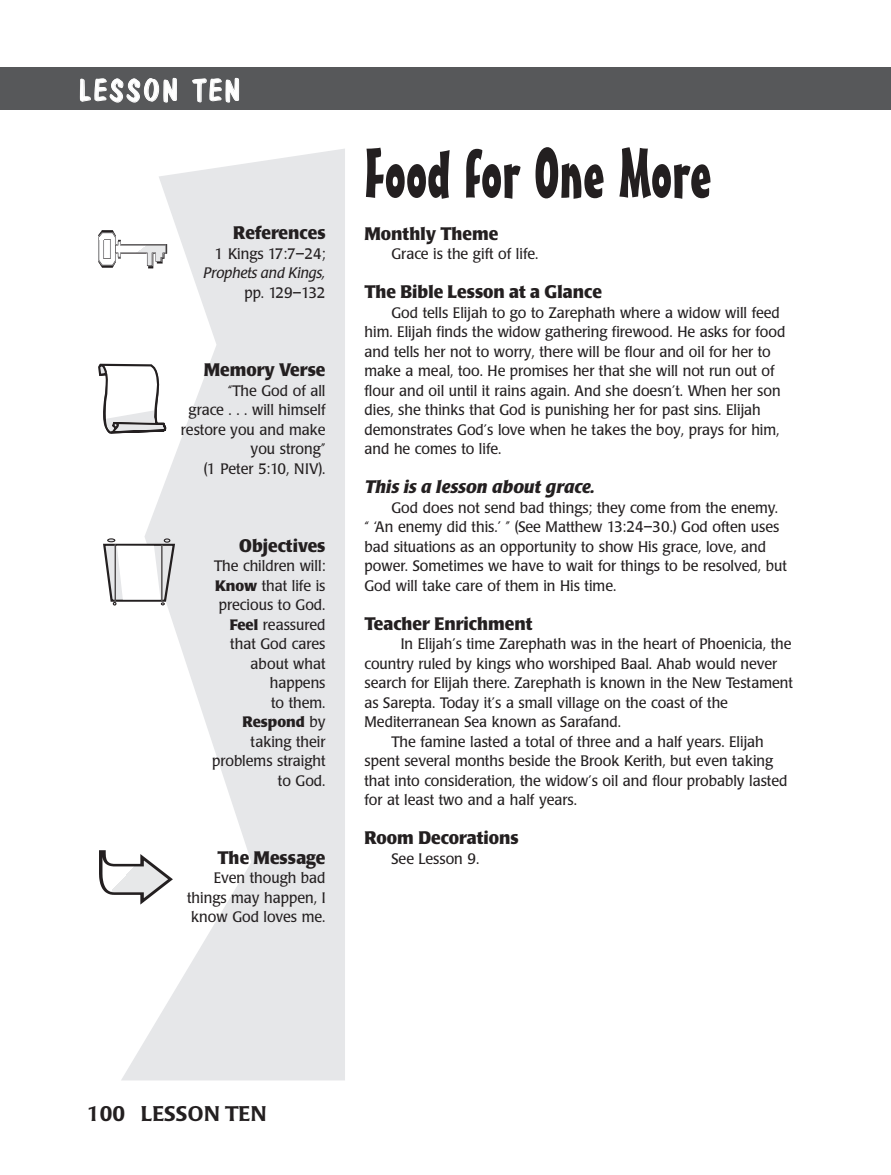
<style>
.page{position:relative;width:891px;height:1175px;background:#fff}
.page>*{position:absolute;margin:0;border:0;box-sizing:border-box;transform-origin:0 0}
.t1{font:69px "Mister Earl BT";color:#231f20}
.t2{font:30px "Dom Casual D";letter-spacing:.095em;color:#fff}
.t3{font:500 21px "Poppl Laudatio";color:#231f20}
.t4{font:700 18px "Poppl Laudatio";color:#231f20;scale:.95 1}
.t5{font:italic 700 18px "Poppl Laudatio";color:#231f20}
.t6{font:15px/19.5px "Poppl Laudatio";color:#231f20;text-align:right;scale:.95 1}
.t7{font:italic 15px "Poppl Laudatio";color:#231f20}
.s1{font-weight:700}
</style>
<div class="page">
<svg style="left:121px;top:149px;width:224px;height:931px;fill:#e6e7e9"></svg>
<div style="left:0;top:67px;width:877px;height:42px;background:#57585a"></div>
<svg style="left:98px;top:230px;width:69px;height:38px"></svg>
<svg style="left:98px;top:364px;width:68px;height:69px"></svg>
<svg style="left:103px;top:538px;width:72px;height:67px"></svg>
<hr style="left:115px;top:544px;width:1px;height:56px;background:#231f20">
<hr style="left:161px;top:545px;width:1px;height:55px;background:#231f20">
<svg style="left:99px;top:850px;width:74px;height:54px"></svg>
<div style="left:878px;top:67px;width:13px;height:43px;background:#57585a"></div>
<h2 class="t2" style="left:79px;top:72px;width:163px">LESSON TEN</h2>
<p class="t4" style="left:233px;top:226px;width:99px">References</p>
<p class="t6" style="left:215px;top:245px;width:118px">1 Kings 17:7–24;</p>
<p class="t7" style="left:204px;top:267px;width:123px">Prophets and Kings,</p>
<p class="t6" style="left:244px;top:284px;width:87px">pp. 129–132</p>
<p class="t4" style="left:204px;top:363px;width:130px">Memory Verse</p>
<p class="t6" style="left:181px;top:382px;width:154px">“The God of all<br>grace . . . will himself restore you and make you strong”<br>(1 Peter 5:10, NIV).</p>
<p class="t4" style="left:239px;top:538px;width:92px">Objectives</p>
<p class="t6" style="left:212px;top:557px;width:121px">The children will:<br><span class="s1">Know</span> that life is precious to God.<br><span class="s1">Feel</span> reassured that God cares about what happens<br>to them.<br><span class="s1">Respond</span> by taking their problems straight to God.</p>
<p class="t4" style="left:218px;top:850px;width:115px">The Message</p>
<p class="t6" style="left:187px;top:869px;width:147px;text-align:justify;text-indent:27px">Even though bad things may happen, I know God loves me.</p>
<h1 class="t1" style="left:365px;top:148px;width:349px">Food for One More</h1>
<p class="t4" style="left:365px;top:226px;width:143px">Monthly Theme</p>
<p class="t6" style="left:392px;top:246px;width:156px">Grace is the gift of life.</p>
<p class="t4" style="left:365px;top:285px;width:251px">The Bible Lesson at a Glance</p>
<p class="t6" style="left:365px;top:304px;width:445px;text-align:left;text-indent:27px">God tells Elijah to go to Zarephath where a widow will feed him. Elijah finds the widow gathering firewood. He asks for food and tells her not to worry, there will be flour and oil for her to make a meal, too. He promises her that she will not run out of flour and oil until it rains again. And she doesn’t. When her son dies, she thinks that God is punishing her for past sins. Elijah demonstrates God’s love when he takes the boy, prays for him, and he comes to life.</p>
<p class="t5" style="left:365px;top:480px;width:232px">This is a lesson about grace.</p>
<p class="t6" style="left:365px;top:499px;width:446px;text-align:left;text-indent:27px">God does not send bad things; they come from the enemy.<br>“ ‘An enemy did this.’ ” (See Matthew 13:24–30.) God often uses bad situations as an opportunity to show His grace, love, and power. Sometimes we have to wait for things to be resolved, but God will take care of them in His time.</p>
<p class="t4" style="left:365px;top:616px;width:179px">Teacher Enrichment</p>
<p class="t6" style="left:401px;top:636px;width:413px">In Elijah’s time Zarephath was in the heart of Phoenicia, the</p>
<p class="t6" style="left:365px;top:655px;width:436px">country ruled by kings who worshiped Baal. Ahab would never</p>
<p class="t6" style="left:365px;top:675px;width:452px">search for Elijah there. Zarephath is known in the New Testament</p>
<p class="t6" style="left:365px;top:694px;width:384px">as Sarepta. Today it’s a small village on the coast of the</p>
<p class="t6" style="left:365px;top:714px;width:272px">Mediterranean Sea known as Sarafand.</p>
<p class="t6" style="left:392px;top:733px;width:394px">The famine lasted a total of three and a half years. Elijah</p>
<p class="t6" style="left:365px;top:753px;width:432px">spent several months beside the Brook Kerith, but even taking</p>
<p class="t6" style="left:365px;top:772px;width:447px">that into consideration, the widow’s oil and flour probably lasted</p>
<p class="t6" style="left:365px;top:792px;width:225px">for at least two and a half years.</p>
<p class="t4" style="left:365px;top:831px;width:164px">Room Decorations</p>
<p class="t6" style="left:392px;top:850px;width:94px">See Lesson 9.</p>
<h3 class="t3" style="left:87px;top:1105px;width:181px">100 LESSON TEN</h3>
</div>
